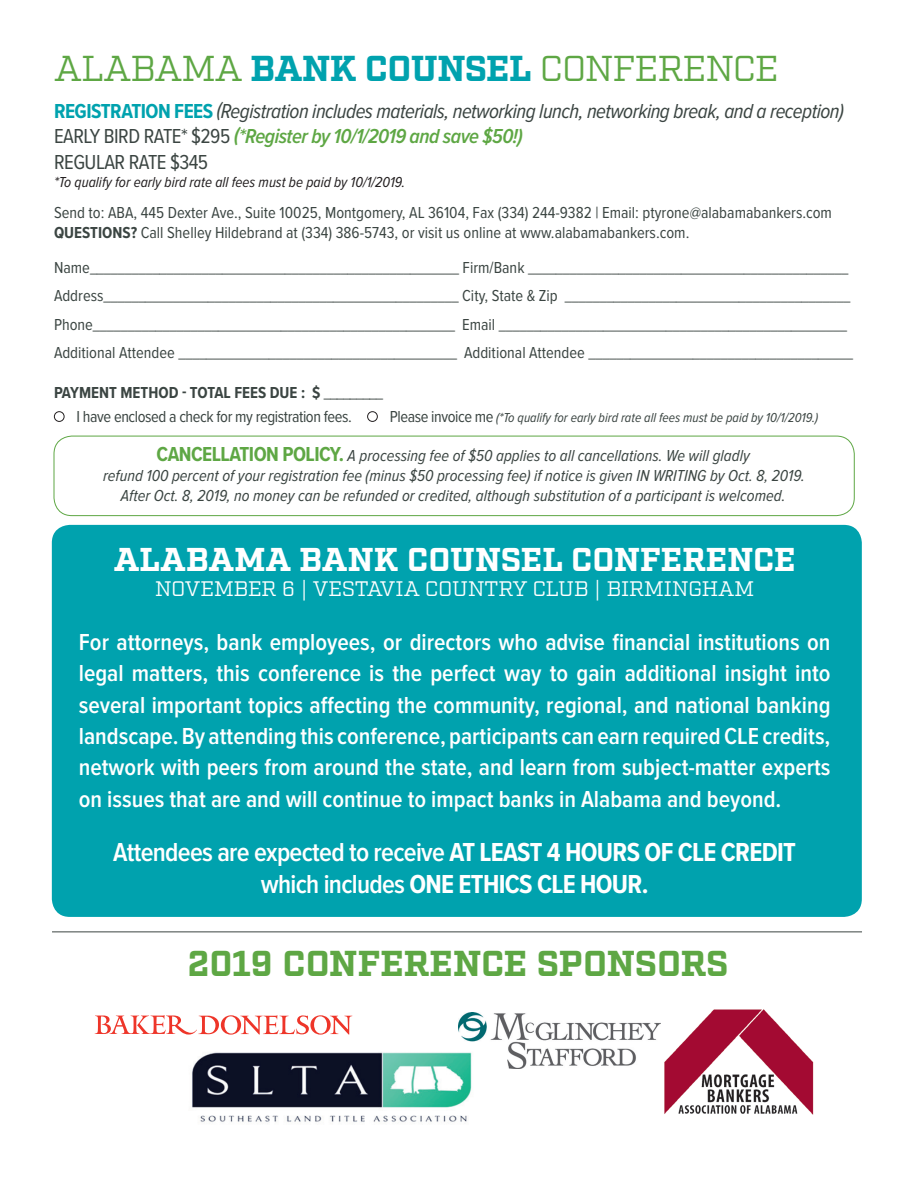
<style>
.page{position:relative;width:918px;height:1188px;background:#fff}
.page>*{position:absolute;margin:0;border:0;box-sizing:border-box;transform-origin:0 0}
.t1{font:36px "Factoria";letter-spacing:-.015em;color:#5ea744}
.t2{font:700 36px "Factoria";letter-spacing:-.005em;color:#5ea744}
.t3{font:700 33px "Factoria";color:#fff}
.t4{font:600 27px/32.4px "Proxima Nova Cond";letter-spacing:-.025em;color:#fff;text-align:center}
.t5{font:600 24px/31.5px "Proxima Nova Cond";color:#fff;text-align:justify}
.t6{font:italic 21px/25.2px "Proxima Nova Cond";letter-spacing:-.025em;color:#3b4542}
.t7{font:21px "Factoria";color:#fff}
.t8{font:16.5px/28.5px "Proxima Nova Cond";color:#3b4542}
.t9{font:italic 16.5px/19.8px "Proxima Nova Cond";color:#3b4542;text-align:center}
.t10{font:16.5px/24px "Proxima Nova Cond";letter-spacing:-.025em;color:#3b4542;text-align:center}
.t11{font:italic 15px "Proxima Nova Cond";color:#231f20}
.t12{font:italic 13.5px "Proxima Nova Cond";color:#3b4542}
.s1{font-weight:700;color:#00a2ae}
.s2{font-weight:700;font-style:normal;color:#00a2ae}
.s3{font-style:normal}
.s4{font-weight:600;color:#5ea744}
.s5{font-weight:700}
.s6{font-style:normal;font-size:16.5px}
.s7{font-weight:700;font-style:normal;font-size:21px;color:#5ea744}
</style>
<div class="page">
<div style="left:54px;top:411px;width:10px;height:11px;border:1px solid #231f20;border-radius:50%"></div>
<div style="left:367px;top:411px;width:11px;height:11px;border:1px solid #231f20;border-radius:50%"></div>
<div style="left:52px;top:525px;width:810px;height:392px;background:#00a2ae;border-radius:18px"></div>
<div style="left:54px;top:436px;width:801px;height:80px;border:1px solid #5ea744;border-radius:18px"></div>
<hr style="left:52px;top:932px;width:810px;height:1px;background:#3b4542">
<img style="left:664px;top:1009px;width:150px;height:106px">
<svg style="left:95px;top:1015px;width:257px;height:20px"></svg>
<img style="left:459px;top:1013px;width:202px;height:56px">
<img style="left:192px;top:1050px;width:297px;height:73px">
<h1 class="t1" style="left:54px;top:47px;width:726px">ALABAMA <span class="s1">BANK COUNSEL</span> CONFERENCE</h1>
<p class="t6" style="left:54px;top:100px;width:791px"><span class="s2">REGISTRATION FEES</span> (Registration includes materials, networking lunch, networking break, and a reception)<br><span class="s3">EARLY BIRD RATE* $295</span> <span class="s4">(*Register by 10/1/2019 and save $50!)<br></span><span class="s3">REGULAR RATE $345</span></p>
<p class="t11" style="left:54px;top:173px;width:353px">*To qualify for early bird rate all fees must be paid by 10/1/2019.</p>
<p class="t8" style="left:54px;top:202px;width:780px;line-height:19.8px">Send to: ABA, 445 Dexter Ave., Suite 10025, Montgomery, AL 36104, Fax (334) 244-9382 | Email: ptyrone@alabamabankers.com<br><span class="s5">QUESTIONS?</span> Call Shelley Hildebrand at (334) 386-5743, or visit us online at www.alabamabankers.com.</p>
<p class="t8" style="left:54px;top:252px;width:801px">Name_____________________________________________________ Firm/Bank ______________________________________________ Address___________________________________________________ City, State &amp; Zip _________________________________________ Phone____________________________________________________ Email __________________________________________________ Additional Attendee ________________________________________ Additional Attendee ______________________________________</p>
<p class="t10" style="left:54px;top:380px;width:331px"><span class="s5">PAYMENT METHOD - TOTAL FEES DUE : $</span> _________<br>I have enclosed a check for my registration fees.</p>
<p class="t12" style="left:390px;top:410px;width:430px"><span class="s6">Please invoice me</span> (*To qualify for early bird rate all fees must be paid by 10/1/2019.)</p>
<p class="t9" style="left:103px;top:446px;width:703px"><span class="s7">CANCELLATION POLICY.</span> A processing fee of $50 applies to all cancellations. We will gladly<br>refund 100 percent of your registration fee (minus $50 processing fee) if notice is given IN WRITING by Oct. 8, 2019.<br>After Oct. 8, 2019, no money can be refunded or credited, although substitution of a participant is welcomed.</p>
<h2 class="t3" style="left:114px;top:540px;width:683px">ALABAMA BANK COUNSEL CONFERENCE</h2>
<p class="t7" style="left:155px;top:577px;width:601px">NOVEMBER 6 | VESTAVIA COUNTRY CLUB | BIRMINGHAM</p>
<p class="t5" style="left:79px;top:627px;width:753px">For attorneys, bank employees, or directors who advise financial institutions on legal matters, this conference is the perfect way to gain additional insight into several important topics affecting the community, regional, and national banking landscape. By attending this conference, participants can earn required CLE credits, network with peers from around the state, and learn from subject-matter experts on issues that are and will continue to impact banks in Alabama and beyond.</p>
<h3 class="t4" style="left:113px;top:837px;width:684px">Attendees are expected to receive <span class="s5">AT LEAST 4 HOURS OF CLE CREDIT </span>which includes <span class="s5">ONE ETHICS CLE HOUR.</span></h3>
<h1 class="t2" style="left:188px;top:942px;width:543px">2019 CONFERENCE SPONSORS</h1>
</div>
